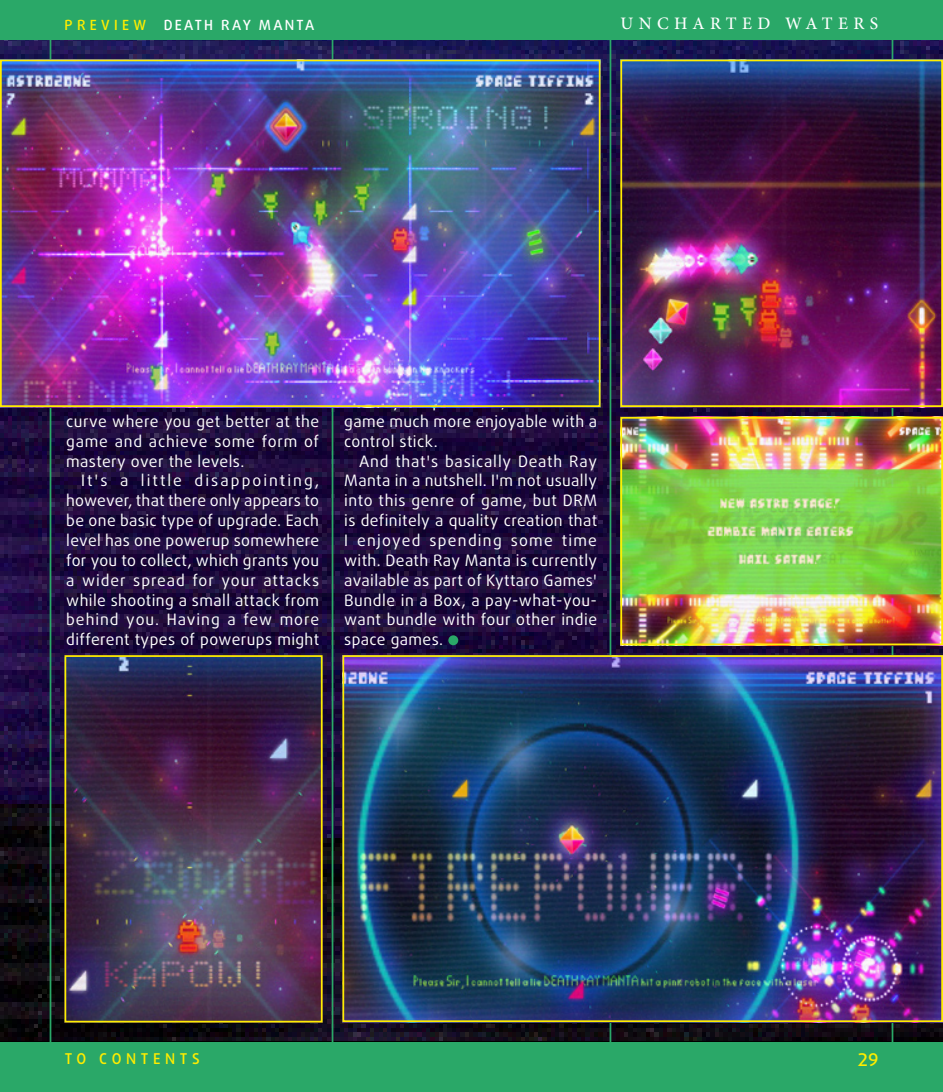
<style>
.page{position:relative;width:943px;height:1092px;background:#fff}
.page>*{position:absolute;margin:0;border:0;box-sizing:border-box;transform-origin:0 0}
.t1{font:500 17.5px "Minion Pro";letter-spacing:.31em;color:#fff}
.t2{font:500 17.5px "Daxline Pro";color:#ffed00}
.t3{font:15.75px/19.8px "Daxline Pro";letter-spacing:.025em;color:#fff;text-align:justify}
.t4{font:500 14.88px "Daxline Pro";letter-spacing:.31em;color:#ffed00}
.t5{font:500 14px "Daxline Pro";letter-spacing:.16em;color:#fff}
.t6{font:500 14px "Daxline Pro";letter-spacing:.31em;color:#ffed00}
</style>
<div class="page">
<img style="left:0;top:40px;width:943px;height:1000px">
<div style="left:0;top:1042px;width:943px;height:49px;background:#2aa868"></div>
<div style="left:0;top:0;width:943px;height:40px;background:#2aa868"></div>
<hr style="left:50px;top:40px;width:1px;height:1002px;background:#2aa868">
<hr style="left:891px;top:40px;width:2px;height:1002px;background:#2aa868">
<div style="left:448px;top:635px;width:10px;height:10px;background:#2aa868;border-radius:50%"></div>
<img style="left:623px;top:420px;width:317px;height:222px">
<div style="left:620px;top:417px;width:323px;height:228px;border:2px solid #ffed00"></div>
<hr style="left:331px;top:40px;width:2px;height:1002px;background:#2aa868">
<hr style="left:609px;top:40px;width:2px;height:1002px;background:#2aa868">
<img style="left:3px;top:63px;width:594px;height:341px">
<div style="left:0;top:60px;width:600px;height:347px;border:2px solid #ffed00"></div>
<img style="left:623px;top:63px;width:317px;height:341px">
<div style="left:620px;top:60px;width:323px;height:347px;border:2px solid #ffed00"></div>
<img style="left:345px;top:658px;width:595px;height:360px">
<div style="left:342px;top:655px;width:601px;height:366px;border:2px solid #ffed00"></div>
<img style="left:67px;top:658px;width:252px;height:361px">
<div style="left:64px;top:655px;width:258px;height:367px;border:2px solid #ffed00"></div>
<p class="t6" style="left:65px;top:15px;width:82px">P REVIEW</p>
<p class="t5" style="left:164px;top:15px;width:152px">D EATH RAY MANTA</p>
<p class="t1" style="left:620px;top:12px;width:259px">UN CHA RTED WA TERS</p>
<p class="t3" style="left:66px;top:411px;width:254px">curve where you get better at the game and achieve some form of mastery over the levels.</p>
<p class="t3" style="left:66px;top:471px;width:254px;text-indent:15px">It's a little disappointing, however, that there only appears to be one basic type of upgrade. Each level has one powerup somewhere for you to collect, which grants you a wider spread for your attacks while shooting a small attack from behind you. Having a few more different types of powerups might</p>
<p class="t3" style="left:344px;top:411px;width:254px">game much more enjoyable with a control stick.</p>
<p class="t3" style="left:344px;top:451px;width:254px;text-indent:15px">And that's basically Death Ray Manta in a nutshell. I'm not usually into this genre of game, but DRM is definitely a quality creation that I enjoyed spending some time with. Death Ray Manta is currently available as part of Kyttaro Games' Bundle in a Box, a pay-what-you&shy;want bundle with four other indie space games.</p>
<p class="t4" style="left:65px;top:1048px;width:135px">TO CONTENTS</p>
<p class="t2" style="left:857px;top:1047px;width:22px">29</p>
</div>
